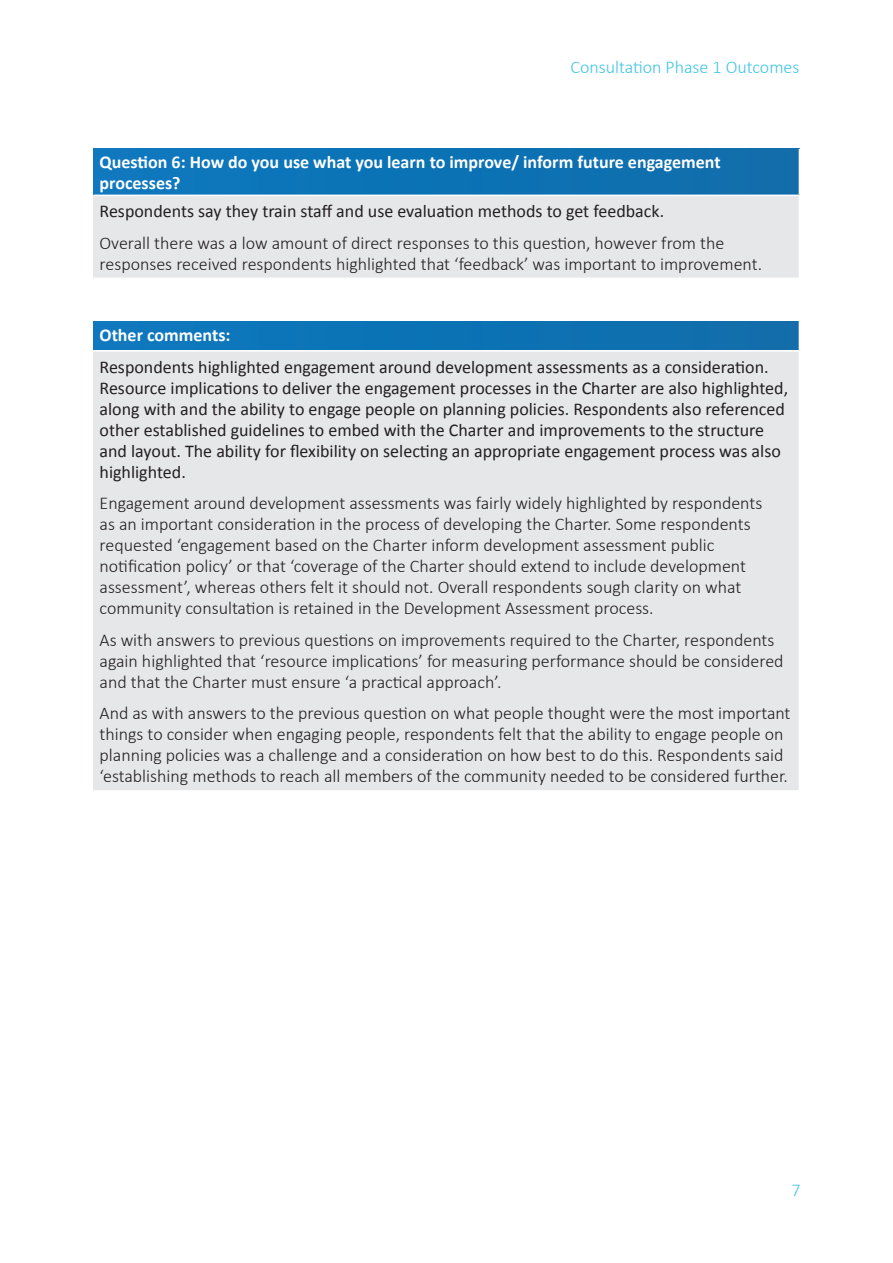
<style>
.page{position:relative;width:893px;height:1263px;background:#fff}
.page>*{position:absolute;margin:0;border:0;box-sizing:border-box;transform-origin:0 0}
.body{font:300 18px/21px "Calibri";color:#231f20}
.body-2{font:18px/21px "Calibri";color:#231f20}
.body-3{font:700 18px/21px "Calibri";color:#fff}
.t1{font:300 18px "Calibri";color:#41c5e5}
</style>
<div class="page">
<div style="left:94px;top:149px;width:705px;height:46px;background:#0e72b4"></div>
<div style="left:94px;top:195px;width:705px;height:83px;background:#e6e7e9"></div>
<hr style="left:94px;top:195px;width:706px;height:1px;background:#fff">
<div style="left:94px;top:321px;width:705px;height:30px;background:#0e72b4"></div>
<div style="left:94px;top:351px;width:705px;height:440px;background:#e6e7e9"></div>
<hr style="left:94px;top:350px;width:706px;height:2px;background:#fff">
<hr style="left:94px;top:790px;width:706px;height:2px;background:#fff">
<p class="t1" style="left:570px;top:56px;width:231px">Consultation Phase 1 Outcomes</p>
<p class="body-3" style="left:100px;top:152px;width:623px">Question 6: How do you use what you learn to improve/ inform future engagement processes?</p>
<p class="body-2" style="left:100px;top:201px;width:566px">Respondents say they train staff and use evaluation methods to get feedback.</p>
<p class="body" style="left:100px;top:232px;width:664px">Overall there was a low amount of direct responses to this question, however from the responses received respondents highlighted that ‘feedback’ was important to improvement.</p>
<p class="body-3" style="left:100px;top:324px;width:132px">Other comments:</p>
<p class="body-2" style="left:100px;top:356px;width:690px">Respondents highlighted engagement around development assessments as a consideration.<br>Resource implications to deliver the engagement processes in the Charter are also highlighted, along with and the ability to engage people on planning policies. Respondents also referenced other established guidelines to embed with the Charter and improvements to the structure and layout. The ability for flexibility on selecting an appropriate engagement process was also highlighted.</p>
<p class="body" style="left:100px;top:493px;width:664px">Engagement around development assessments was fairly widely highlighted by respondents as an important consideration in the process of developing the Charter. Some respondents requested ‘engagement based on the Charter inform development assessment public notification policy’ or that ‘coverage of the Charter should extend to include development assessment’, whereas others felt it should not. Overall respondents sough clarity on what community consultation is retained in the Development Assessment process.</p>
<p class="body" style="left:100px;top:629px;width:685px">As with answers to previous questions on improvements required to the Charter, respondents again highlighted that ‘resource implications’ for measuring performance should be considered and that the Charter must ensure ‘a practical approach’.</p>
<p class="body" style="left:100px;top:703px;width:692px">And as with answers to the previous question on what people thought were the most important things to consider when engaging people, respondents felt that the ability to engage people on planning policies was a challenge and a consideration on how best to do this. Respondents said ‘establishing methods to reach all members of the community needed to be considered further.</p>
<p class="t1" style="left:791px;top:1178px;width:11px">7</p>
</div>
